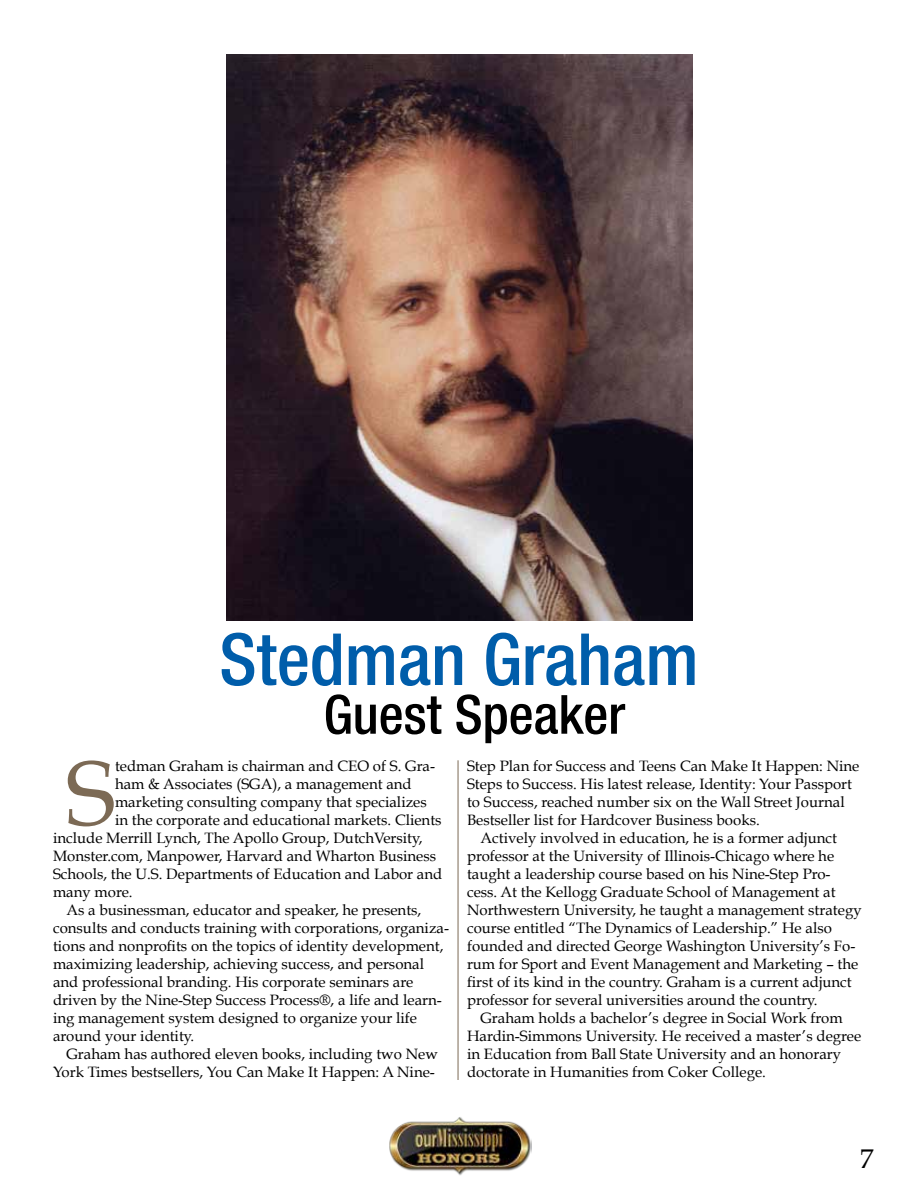
<style>
.page{position:relative;width:918px;height:1188px;background:#fff}
.page>*{position:absolute;margin:0;border:0;box-sizing:border-box;transform-origin:0 0}
.t1{font:92.4px "Book Antiqua";color:#7c6a55}
.t2{font:500 condensed 72px "Helvetica Neue";color:#005daa}
.t3{font:500 condensed 54px "Helvetica Neue";color:#000}
.t4{font:27px "Book Antiqua";color:#000}
.t5{font:15px/18px "Book Antiqua";color:#000}
</style>
<div class="page">
<img style="left:389px;top:1117px;width:142px;height:58px">
<img style="left:226px;top:54px;width:467px;height:566px">
<hr style="left:458px;top:760px;width:1px;height:320px;background:#7c6a55">
<h2 class="t2" style="left:219px;top:617px;width:481px">Stedman Graham</h2>
<h3 class="t3" style="left:324px;top:682px;width:303px">Guest Speaker</h3>
<h1 class="t1" style="left:67px;top:737px;width:50px">S</h1>
<p class="t5" style="left:115px;top:757px;width:322px">tedman Graham is chairman and CEO of S. Gra-</p>
<p class="t5" style="left:115px;top:775px;width:298px">ham &amp; Associates (SGA), a management and</p>
<p class="t5" style="left:115px;top:793px;width:313px">marketing consulting company that specializes</p>
<p class="t5" style="left:115px;top:811px;width:328px">in the corporate and educational markets. Clients</p>
<p class="t5" style="left:53px;top:829px;width:371px">include Merrill Lynch, The Apollo Group, DutchVersity,</p>
<p class="t5" style="left:53px;top:847px;width:385px">Monster.com, Manpower, Harvard and Wharton Business</p>
<p class="t5" style="left:53px;top:865px;width:391px">Schools, the U.S. Departments of Education and Labor and</p>
<p class="t5" style="left:53px;top:883px;width:81px">many more.</p>
<p class="t5" style="left:67px;top:901px;width:356px">As a businessman, educator and speaker, he presents,</p>
<p class="t5" style="left:53px;top:919px;width:397px">consults and conducts training with corporations, organiza-</p>
<p class="t5" style="left:53px;top:937px;width:392px">tions and nonprofits on the topics of identity development,</p>
<p class="t5" style="left:53px;top:955px;width:373px">maximizing leadership, achieving success, and personal</p>
<p class="t5" style="left:53px;top:973px;width:362px">and professional branding. His corporate seminars are</p>
<p class="t5" style="left:53px;top:991px;width:390px">driven by the Nine-Step Success Process®, a life and learn-</p>
<p class="t5" style="left:53px;top:1009px;width:366px">ing management system designed to organize your life</p>
<p class="t5" style="left:53px;top:1027px;width:143px">around your identity.</p>
<p class="t5" style="left:67px;top:1045px;width:373px">Graham has authored eleven books, including two New</p>
<p class="t5" style="left:53px;top:1063px;width:383px">York Times bestsellers, You Can Make It Happen: A Nine-</p>
<p class="t5" style="left:467px;top:757px;width:394px">Step Plan for Success and Teens Can Make It Happen: Nine Steps to Success. His latest release, Identity: Your Passport to Success, reached number six on the Wall Street Journal Bestseller list for Hardcover Business books.</p>
<p class="t5" style="left:467px;top:829px;width:396px;text-indent:14px">Actively involved in education, he is a former adjunct professor at the University of Illinois-Chicago where he taught a leadership course based on his Nine-Step Pro&shy;cess. At the Kellogg Graduate School of Management at Northwestern University, he taught a management strategy course entitled “The Dynamics of Leadership.” He also founded and directed George Washington University’s Fo&shy;rum for Sport and Event Management and Marketing – the first of its kind in the country. Graham is a current adjunct professor for several universities around the country.</p>
<p class="t5" style="left:467px;top:1009px;width:396px;text-indent:14px">Graham holds a bachelor’s degree in Social Work from Hardin-Simmons University. He received a master’s degree in Education from Ball State University and an honorary doctorate in Humanities from Coker College.</p>
<h3 class="t4" style="left:860px;top:1142px;width:15px">7</h3>
</div>
